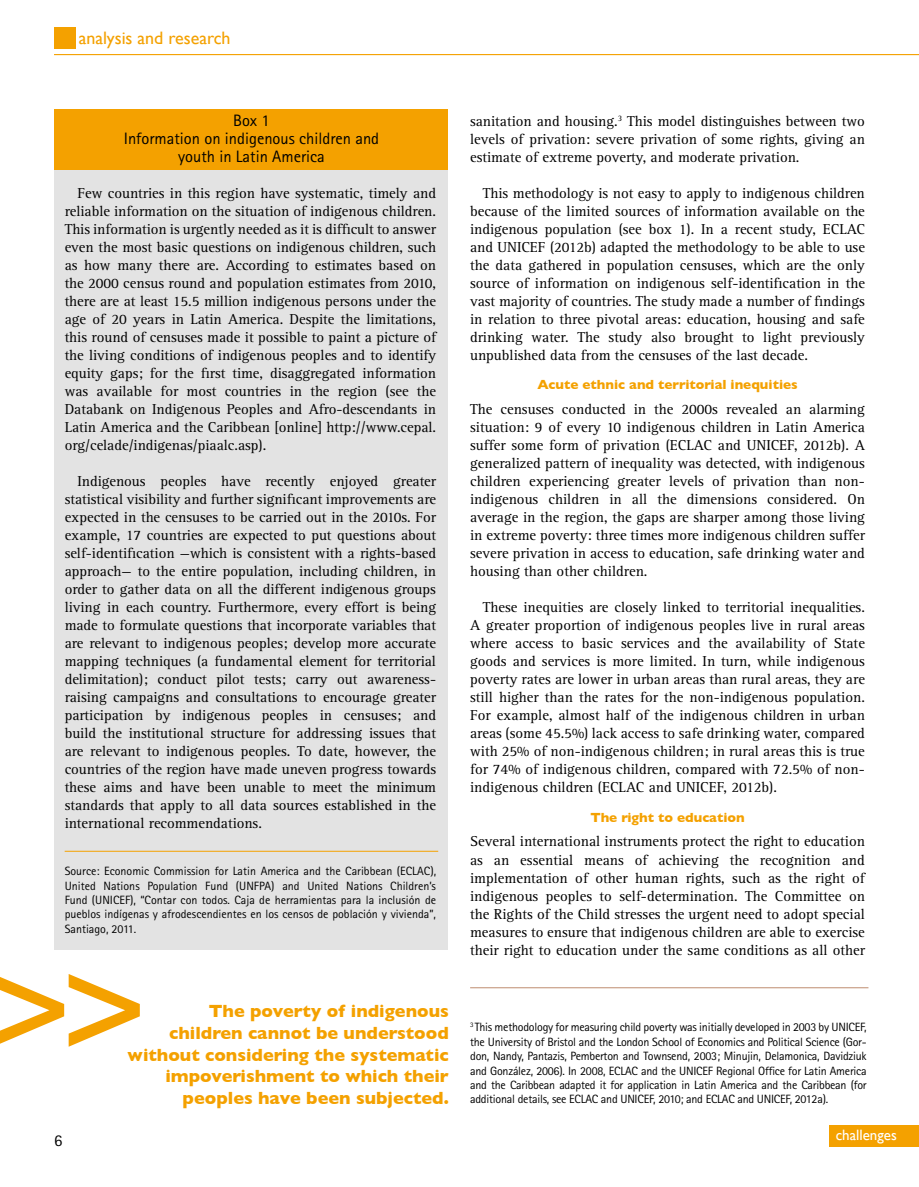
<style>
.page{position:relative;width:919px;height:1187px;background:#fff}
.page>*{position:absolute;margin:0;border:0;box-sizing:border-box;transform-origin:0 0}
.t1{font:700 18px/21.6px "Gill Sans";color:#f4a100;text-align:right}
.t2{font:18px "Gill Sans";color:#f4a100}
.t3{font:16.5px/18px "Rotis Sans Serif";color:#000;text-align:center}
.t4{font:15px "Gill Sans";color:#fff}
.t5{font:14.85px/18px "Rotis Serif";letter-spacing:-.005em;color:#000;text-align:justify}
.t6{font:700 13.5px "Gill Sans";color:#f4a100}
.t7{font:12px/14.4px "Rotis Sans Serif";letter-spacing:-.02em;color:#000;text-align:justify}
</style>
<div class="page">
<div style="left:55px;top:109px;width:393px;height:62px;background:#f4a100"></div>
<div style="left:55px;top:171px;width:393px;height:779px;background:#e3e3e3"></div>
<div style="left:54px;top:28px;width:21px;height:21px;background:#f4a100"></div>
<svg style="left:54px;top:54px;width:864px;height:2px;background:#f8c96f"></svg>
<div style="left:829px;top:1125px;width:89px;height:21px;background:#f4a100"></div>
<hr style="left:65px;top:850px;width:373px;height:1px;background:#f4a100">
<hr style="left:470px;top:987px;width:398px;height:1px;background:#be8d70">
<p class="t2" style="left:79px;top:28px;width:153px">analysis and research</p>
<p class="t3" style="left:124px;top:111px;width:257px">Box 1<br>Information on indigenous children and youth in Latin America</p>
<p class="t5" style="left:65px;top:185px;width:373px;text-indent:13px">Few countries in this region have systematic, timely and reliable information on the situation of indigenous children.<br>This information is urgently needed as it is difficult to answer even the most basic questions on indigenous children, such as how many there are. According to estimates based on the 2000 census round and population estimates from 2010, there are at least 15.5 million indigenous persons under the age of 20 years in Latin America. Despite the limitations, this round of censuses made it possible to paint a picture of the living conditions of indigenous peoples and to identify equity gaps; for the first time, disaggregated information was available for most countries in the region (see the Databank on Indigenous Peoples and Afro-descendants in Latin America and the Caribbean [online] http://www.cepal. org/celade/indigenas/piaalc.asp).</p>
<p class="t5" style="left:65px;top:472px;width:373px;text-indent:13px">Indigenous peoples have recently enjoyed greater statistical visibility and further significant improvements are expected in the censuses to be carried out in the 2010s. For example, 17 countries are expected to put questions about self-identification —which is consistent with a rights-based approach— to the entire population, including children, in order to gather data on all the different indigenous groups living in each country. Furthermore, every effort is being made to formulate questions that incorporate variables that are relevant to indigenous peoples; develop more accurate mapping techniques (a fundamental element for territorial delimitation); conduct pilot tests; carry out awareness&shy;raising campaigns and consultations to encourage greater participation by indigenous peoples in censuses; and build the institutional structure for addressing issues that are relevant to indigenous peoples. To date, however, the countries of the region have made uneven progress towards these aims and have been unable to meet the minimum standards that apply to all data sources established in the international recommendations.</p>
<p class="t7" style="left:65px;top:863px;width:373px">Source: Economic Commission for Latin America and the Caribbean (ECLAC), United Nations Population Fund (UNFPA) and United Nations Children’s Fund (UNICEF), “Contar con todos. Caja de herramientas para la inclusión de pueblos indígenas y afrodescendientes en los censos de población y vivienda”, Santiago, 2011.</p>
<p class="t3" style="left:54px;top:1130px;width:10px">6</p>
<p class="t1" style="left:128px;top:1000px;width:322px">The poverty of indigenous<br>children cannot be understood without considering the systematic impoverishment to which their peoples have been subjected.</p>
<p class="t5" style="left:470px;top:113px;width:396px">sanitation and housing.<sup>3</sup> This model distinguishes between two levels of privation: severe privation of some rights, giving an estimate of extreme poverty, and moderate privation.</p>
<p class="t5" style="left:470px;top:185px;width:396px;text-indent:13px">This methodology is not easy to apply to indigenous children because of the limited sources of information available on the indigenous population (see box 1). In a recent study, ECLAC and UNICEF (2012b) adapted the methodology to be able to use the data gathered in population censuses, which are the only source of information on indigenous self-identification in the vast majority of countries. The study made a number of findings in relation to three pivotal areas: education, housing and safe drinking water. The study also brought to light previously unpublished data from the censuses of the last decade.</p>
<p class="t6" style="left:537px;top:377px;width:262px">Acute ethnic and territorial inequities</p>
<p class="t5" style="left:470px;top:401px;width:396px">The censuses conducted in the 2000s revealed an alarming situation: 9 of every 10 indigenous children in Latin America suffer some form of privation (ECLAC and UNICEF, 2012b). A generalized pattern of inequality was detected, with indigenous children experiencing greater levels of privation than non&shy;indigenous children in all the dimensions considered. On average in the region, the gaps are sharper among those living in extreme poverty: three times more indigenous children suffer severe privation in access to education, safe drinking water and housing than other children.</p>
<p class="t5" style="left:470px;top:598px;width:396px;text-indent:13px">These inequities are closely linked to territorial inequalities.<br>A greater proportion of indigenous peoples live in rural areas where access to basic services and the availability of State goods and services is more limited. In turn, while indigenous poverty rates are lower in urban areas than rural areas, they are still higher than the rates for the non-indigenous population.<br>For example, almost half of the indigenous children in urban areas (some 45.5%) lack access to safe drinking water, compared with 25% of non-indigenous children; in rural areas this is true for 74% of indigenous children, compared with 72.5% of non&shy;indigenous children (ECLAC and UNICEF, 2012b).</p>
<p class="t6" style="left:590px;top:809px;width:156px">The right to education</p>
<p class="t5" style="left:470px;top:833px;width:396px">Several international instruments protect the right to education as an essential means of achieving the recognition and implementation of other human rights, such as the right of indigenous peoples to self-determination. The Committee on the Rights of the Child stresses the urgent need to adopt special measures to ensure that indigenous children are able to exercise their right to education under the same conditions as all other</p>
<p class="t7" style="left:470px;top:1019px;width:398px"><sup>3</sup> This methodology for measuring child poverty was initially developed in 2003 by UNICEF, the University of Bristol and the London School of Economics and Political Science (Gor&shy;don, Nandy, Pantazis, Pemberton and Townsend, 2003; Minujin, Delamonica, Davidziuk and González, 2006). In 2008, ECLAC and the UNICEF Regional Office for Latin America and the Caribbean adapted it for application in Latin America and the Caribbean (for additional details, see ECLAC and UNICEF, 2010; and ECLAC and UNICEF, 2012a).</p>
<p class="t4" style="left:835px;top:1126px;width:63px">challenges</p>
</div>
